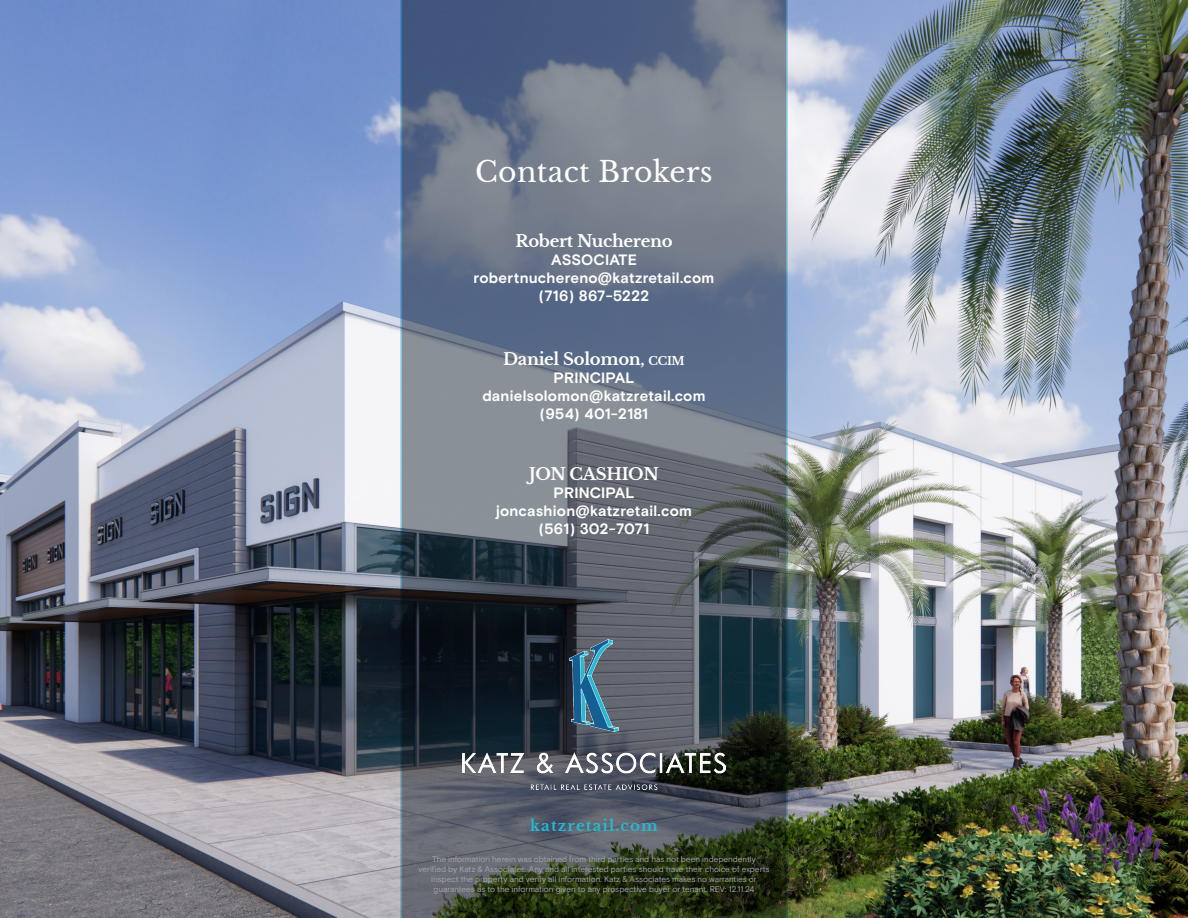
<style>
.page{position:relative;width:1188px;height:918px;background:#fff}
.page>*{position:absolute;margin:0;border:0;box-sizing:border-box;transform-origin:0 0}
.t1{font:28.35px "Libre Baskerville";letter-spacing:.01em;color:#fff}
.t2{font:700 16.5px "Libre Baskerville";letter-spacing:-.02em;color:#fff}
.t3{font:700 15px "Basis Grotesque Pro";letter-spacing:.015em;color:#fff}
.t4{font:700 15px "Libre Baskerville";letter-spacing:.075em;color:#23b9d6}
.t5{font:8.25px/9.9px "Basis Grotesque Pro";letter-spacing:-.01em;color:#a4a4ab;text-align:center}
.s1{font-size:11.55px}
</style>
<div class="page">
<img style="left:0;top:0;width:1188px;height:918px">
<svg style="left:400px;top:0;width:388px;height:918px;background:#5a6571"></svg>
<img style="left:462px;top:640px;width:264px;height:150px">
<p class="t1" style="left:475px;top:154px;width:239px">Contact Brokers</p>
<p class="t2" style="left:515px;top:231px;width:159px">Robert Nuchereno</p>
<p class="t3" style="left:551px;top:251px;width:87px">ASSOCIATE</p>
<p class="t3" style="left:474px;top:269px;width:242px">robertnuchereno@katzretail.com</p>
<p class="t3" style="left:539px;top:287px;width:112px">(716) 867-5222</p>
<p class="t2" style="left:503px;top:349px;width:183px">Daniel Solomon, <span class="s1">CCIM</span></p>
<p class="t3" style="left:554px;top:369px;width:82px">PRINCIPAL</p>
<p class="t3" style="left:482px;top:387px;width:225px">danielsolomon@katzretail.com</p>
<p class="t3" style="left:540px;top:405px;width:110px">(954) 401-2181</p>
<p class="t2" style="left:529px;top:464px;width:131px">JON CASHION</p>
<p class="t3" style="left:554px;top:484px;width:82px">PRINCIPAL</p>
<p class="t3" style="left:496px;top:502px;width:197px">joncashion@katzretail.com</p>
<p class="t3" style="left:539px;top:520px;width:112px">(561) 302-7071</p>
<p class="t4" style="left:530px;top:816px;width:129px">katzretail.com</p>
<p class="t5" style="left:419px;top:855px;width:352px">The information herein was obtained from third parties and has not been independently verified by Katz &amp; Associates. Any and all interested parties should have their choice of experts inspect the property and verify all information. Katz &amp; Associates makes no warranties or guarantees as to the information given to any prospective buyer or tenant. REV: 12.11.24</p>
</div>
